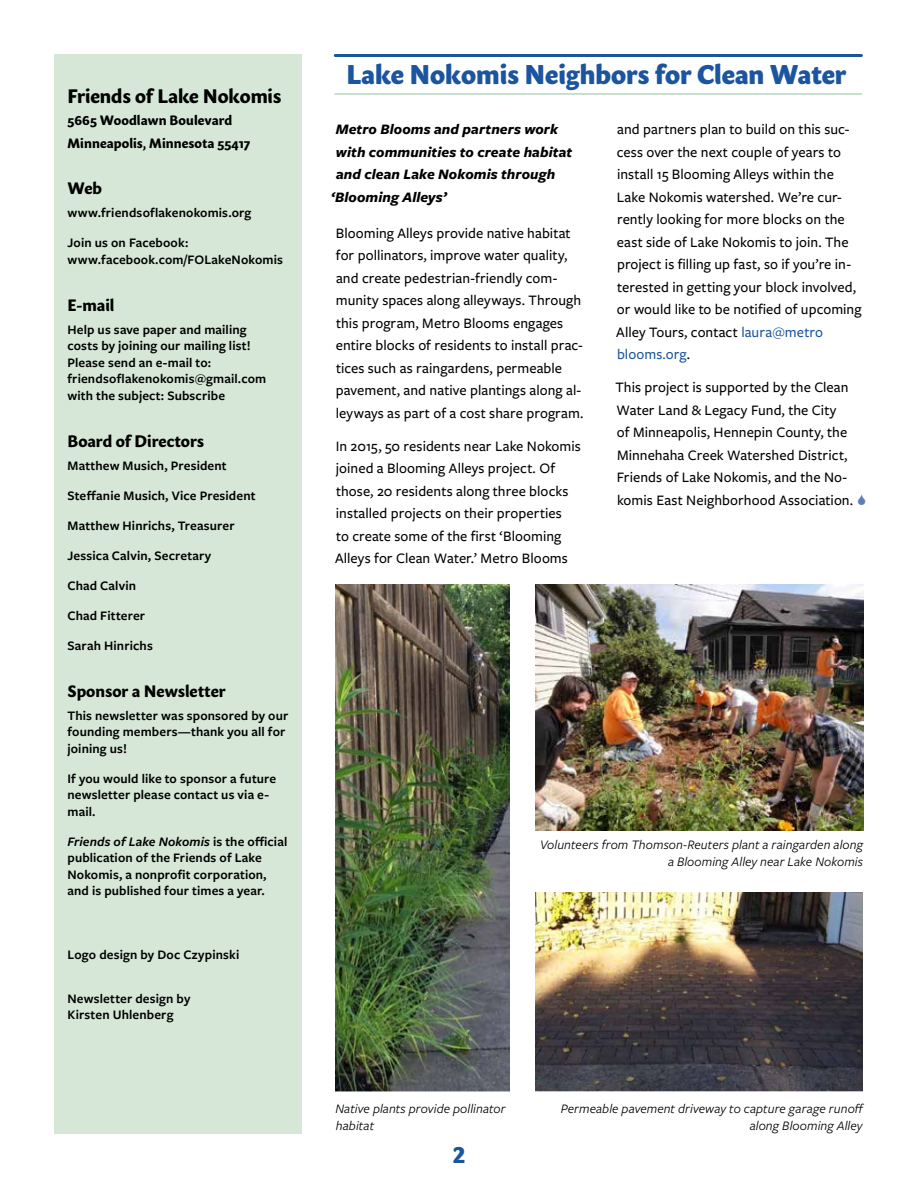
<style>
.page{position:relative;width:918px;height:1188px;background:#fff}
.page>*{position:absolute;margin:0;border:0;box-sizing:border-box;transform-origin:0 0}
.t1{font:900 27px "Sharik Sans";letter-spacing:-.005em;color:#1c559f}
.t2{font:900 24px "Sharik Sans";color:#1c559f}
.t3{font:800 19.5px "Sharik Sans";letter-spacing:-.005em;color:#000}
.t4{font:800 16.5px "Sharik Sans";color:#000}
.t5{font:500 15px/22.5px "Freight Sans Pro";letter-spacing:.005em;color:#000}
.t6{font:italic 700 15px "Freight Sans Pro";letter-spacing:.01em;color:#000}
.t7{font:600 13.5px/16.5px "Freight Sans Pro";letter-spacing:.01em;color:#000}
.t8{font:italic 13.5px/16.5px "Freight Sans Pro";letter-spacing:.005em;color:#000;text-align:right}
.t9{font:800 13.5px/22.5px "Sharik Sans";letter-spacing:.005em;color:#000}
.s1{font-style:italic}
.s2{color:#1c559f}
</style>
<div class="page">
<div style="left:54px;top:54px;width:248px;height:1080px;background:#d6e7d7"></div>
<hr style="left:335px;top:54px;width:526px;height:3px;background:#1c559f">
<hr style="left:334px;top:93px;width:528px;height:2px;background:#b4d8be">
<img style="left:536px;top:585px;width:328px;height:246px">
<img style="left:536px;top:893px;width:327px;height:199px">
<img style="left:335px;top:585px;width:175px;height:507px">
<h3 class="t3" style="left:68px;top:82px;width:215px">Friends of Lake Nokomis</h3>
<p class="t9" style="left:68px;top:109px;width:184px">5665 Woodlawn Boulevard<br>Minneapolis, Minnesota 55417</p>
<p class="t4" style="left:68px;top:177px;width:36px">Web</p>
<p class="t7" style="left:68px;top:204px;width:185px">www.friendsoflakenokomis.org</p>
<p class="t7" style="left:68px;top:234px;width:217px">Join us on Facebook: www.facebook.com/FOLakeNokomis</p>
<p class="t4" style="left:68px;top:293px;width:48px">E-mail</p>
<p class="t7" style="left:68px;top:321px;width:200px">Help us save paper and mailing costs by joining our mailing list!<br>Please send an e-mail to: friendsoflakenokomis@gmail.com with the subject: Subscribe</p>
<p class="t4" style="left:68px;top:429px;width:138px">Board of Directors</p>
<p class="t7" style="left:68px;top:457px;width:161px">Matthew Musich, President</p>
<p class="t7" style="left:68px;top:487px;width:190px">Steffanie Musich, Vice President</p>
<p class="t7" style="left:68px;top:517px;width:169px">Matthew Hinrichs, Treasurer</p>
<p class="t7" style="left:68px;top:547px;width:145px">Jessica Calvin, Secretary</p>
<p class="t7" style="left:68px;top:577px;width:70px">Chad Calvin</p>
<p class="t7" style="left:68px;top:607px;width:79px">Chad Fitterer</p>
<p class="t7" style="left:68px;top:637px;width:87px">Sarah Hinrichs</p>
<p class="t4" style="left:68px;top:679px;width:160px">Sponsor a Newsletter</p>
<p class="t7" style="left:68px;top:707px;width:222px">This newsletter was sponsored by our founding members—thank you all for joining us!</p>
<p class="t7" style="left:68px;top:770px;width:210px">If you would like to sponsor a future newsletter please contact us via e&shy;mail.</p>
<p class="t7" style="left:68px;top:833px;width:221px"><span class="s1">Friends of Lake Nokomis</span> is the official publication of the Friends of Lake Nokomis, a nonprofit corporation, and is published four times a year.</p>
<p class="t7" style="left:68px;top:946px;width:173px">Logo design by Doc Czypinski</p>
<p class="t7" style="left:68px;top:990px;width:124px">Newsletter design by<br>Kirsten Uhlenberg</p>
<h1 class="t1" style="left:346px;top:54px;width:502px">Lake Nokomis Neighbors for Clean Water</h1>
<p class="t6" style="left:336px;top:119px;width:224px">Metro Blooms and partners work</p>
<p class="t6" style="left:336px;top:142px;width:238px">with communities to create habitat</p>
<p class="t6" style="left:336px;top:164px;width:221px">and clean Lake Nokomis through</p>
<p class="t6" style="left:331px;top:187px;width:118px">‘Blooming Alleys’</p>
<p class="t5" style="left:336px;top:221px;width:249px">Blooming Alleys provide native habitat for pollinators, improve water quality, and create pedestrian-friendly com&shy;munity spaces along alleyways. Through this program, Metro Blooms engages entire blocks of residents to install prac&shy;tices such as raingardens, permeable pavement, and native plantings along al&shy;leyways as part of a cost share program.</p>
<p class="t5" style="left:335px;top:434px;width:247px">In 2015, 50 residents near Lake Nokomis joined a Blooming Alleys project. Of those, 20 residents along three blocks installed projects on their properties<br>to create some of the first ‘Blooming Alleys for Clean Water.’ Metro Blooms</p>
<p class="t5" style="left:616px;top:117px;width:247px">and partners plan to build on this suc&shy;cess over the next couple of years to install 15 Blooming Alleys within the Lake Nokomis watershed. We’re cur&shy;rently looking for more blocks on the east side of Lake Nokomis to join. The project is filling up fast, so if you’re in&shy;terested in getting your block involved, or would like to be notified of upcoming Alley Tours, contact <span class="s2">laura@metro blooms.org</span>.</p>
<p class="t5" style="left:615px;top:376px;width:239px">This project is supported by the Clean Water Land &amp; Legacy Fund, the City<br>of Minneapolis, Hennepin County, the Minnehaha Creek Watershed District, Friends of Lake Nokomis, and the No&shy;komis East Neighborhood Association.</p>
<p class="t8" style="left:540px;top:836px;width:324px">Volunteers from Thomson-Reuters plant a raingarden along a Blooming Alley near Lake Nokomis</p>
<p class="t8" style="left:335px;top:1100px;width:172px;text-align:left">Native plants provide pollinator habitat</p>
<p class="t8" style="left:561px;top:1100px;width:305px">Permeable pavement driveway to capture garage runoff along Blooming Alley</p>
<h2 class="t2" style="left:453px;top:1137px;width:13px">2</h2>
</div>
